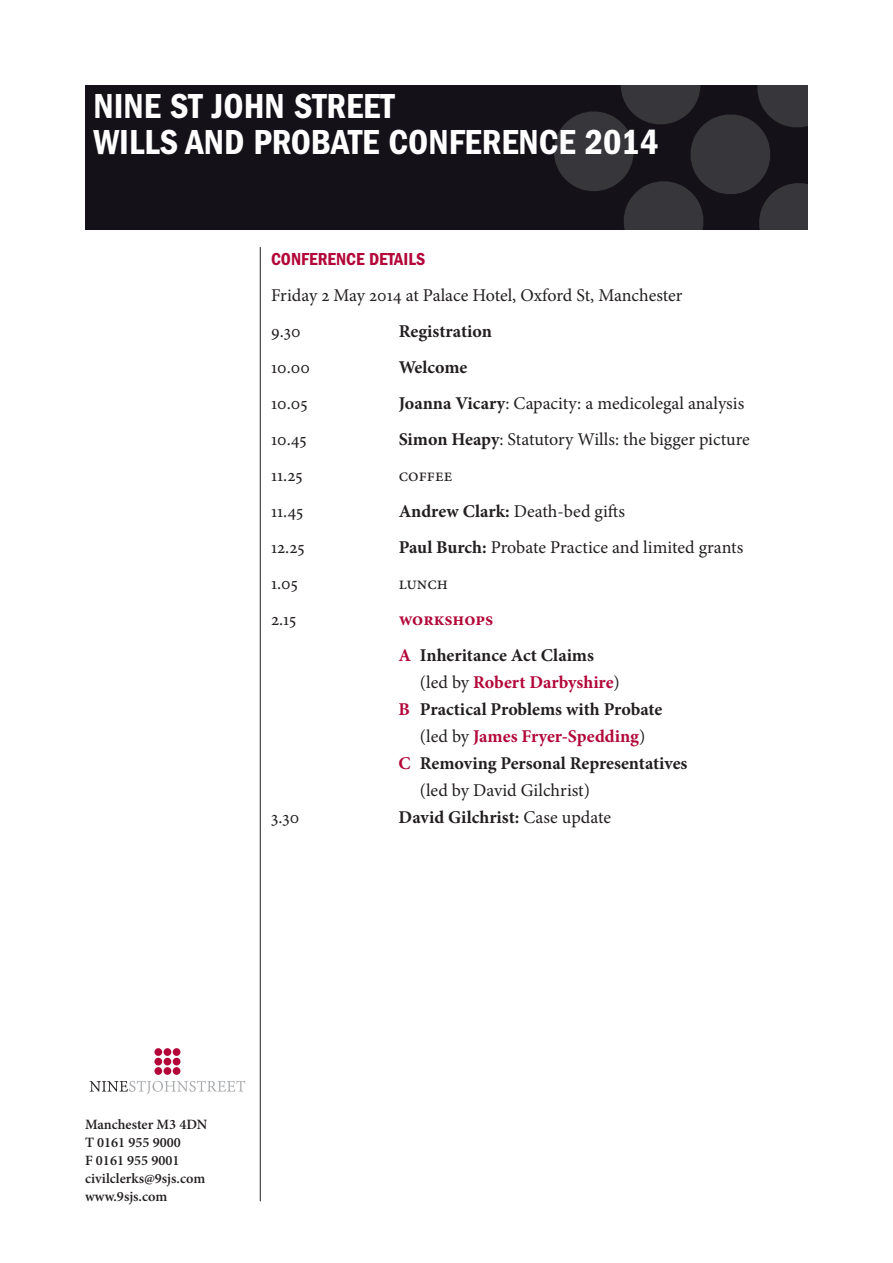
<style>
.page{position:relative;width:893px;height:1263px;background:#fff}
.page>*{position:absolute;margin:0;border:0;box-sizing:border-box;transform-origin:0 0}
.t1{font:36px/36px "ITC Franklin Gothic Std Dm Cd";color:#fff}
.t2{font:18px/36px "Minion Pro";color:#231f20}
.t3{font:700 18px/36px "Minion Pro";color:#231f20}
.t4{font:700 18px "Minion Pro";letter-spacing:-.005em;color:#b20738}
.t5{font:18px "ITC Franklin Gothic Std Dm Cd";color:#b20738}
.t6{font:600 14.25px/18px "Minion Pro";color:#231f20}
.s1{font-weight:700}
.s2{color:#b20738}
.s3{font-weight:400;color:#231f20}
.s4{font-weight:400}
</style>
<div class="page">
<div style="left:85px;top:85px;width:723px;height:144px;background:#141119"></div>
<svg style="left:554px;top:85px;width:254px;height:144px"></svg>
<div style="left:154px;top:1048px;width:8px;height:8px;background:#b20738;border-radius:50%"></div>
<div style="left:164px;top:1048px;width:7px;height:8px;background:#b20738;border-radius:50%"></div>
<div style="left:173px;top:1048px;width:7px;height:8px;background:#b20738;border-radius:50%"></div>
<div style="left:154px;top:1058px;width:8px;height:7px;background:#b20738;border-radius:50%"></div>
<div style="left:164px;top:1058px;width:7px;height:7px;background:#b20738;border-radius:50%"></div>
<div style="left:173px;top:1058px;width:7px;height:7px;background:#b20738;border-radius:50%"></div>
<div style="left:154px;top:1067px;width:8px;height:8px;background:#b20738;border-radius:50%"></div>
<div style="left:164px;top:1067px;width:7px;height:8px;background:#b20738;border-radius:50%"></div>
<div style="left:173px;top:1067px;width:7px;height:8px;background:#b20738;border-radius:50%"></div>
<svg style="left:90px;top:1081px;width:155px;height:13px"></svg>
<hr style="left:260px;top:247px;width:1px;height:954px;background:#231f20">
<h1 class="t1" style="left:94px;top:88px;width:237px">NINE ST JOHN STREET<br>WILLS</h1>
<h1 class="t1" style="left:186px;top:124px;width:21px">AND</h1>
<h1 class="t1" style="left:254px;top:124px;width:175px">PRO BATE CONFERENCE</h1>
<h1 class="t1" style="left:585px;top:124px;width:75px">2014</h1>
<p class="t5" style="left:271px;top:249px;width:156px">CONFERENCE DETAILS</p>
<p class="t2" style="left:271px;top:277px;width:413px">Friday 2 May 2014 at Palace Hotel, Oxford St, Manchester<br>9.30</p>
<p class="t3" style="left:399px;top:313px;width:95px">Registration</p>
<p class="t2" style="left:271px;top:349px;width:40px">10.00</p>
<p class="t3" style="left:399px;top:349px;width:70px">Welcome</p>
<p class="t2" style="left:271px;top:385px;width:38px">10.05</p>
<p class="t2" style="left:399px;top:385px;width:347px"><span class="s1">Joanna Vicary</span>: Capacity: a medicolegal analysis</p>
<p class="t2" style="left:271px;top:421px;width:37px">10.45</p>
<p class="t2" style="left:399px;top:421px;width:353px"><span class="s1">Simon Heapy</span>: Statutory Wills: the bigger picture</p>
<p class="t2" style="left:271px;top:457px;width:33px">11.25</p>
<p class="t2" style="left:399px;top:457px;width:55px">Coffee</p>
<p class="t2" style="left:271px;top:493px;width:34px">11.45</p>
<p class="t2" style="left:399px;top:493px;width:228px"><span class="s1">Andrew Clark:</span> Death-bed gifts</p>
<p class="t2" style="left:271px;top:529px;width:35px">12.25</p>
<p class="t2" style="left:399px;top:529px;width:346px"><span class="s1">Paul Burch:</span> Probate Practice and limited grants</p>
<p class="t2" style="left:271px;top:565px;width:28px">1.05</p>
<p class="t2" style="left:399px;top:565px;width:51px">lunch</p>
<p class="t2" style="left:271px;top:601px;width:27px">2.15</p>
<p class="t3" style="left:399px;top:601px;width:197px"><span class="s2">WORKSHOPS<br>A</span> Inheritance Act Claims</p>
<p class="t4" style="left:420px;top:670px;width:201px"><span class="s3">(led by</span> Robert Darbyshire<span class="s3">)</span></p>
<p class="t3" style="left:399px;top:691px;width:265px"><span class="s2">B</span> Practical Problems with Probate</p>
<p class="t4" style="left:420px;top:724px;width:227px"><span class="s3">(led by</span> James Fryer-Spedding<span class="s3">)</span></p>
<p class="t3" style="left:399px;top:745px;width:290px"><span class="s2">C</span> Removing Personal Representatives</p>
<p class="t2" style="left:420px;top:772px;width:172px">(led by David Gilchrist)</p>
<p class="t2" style="left:271px;top:799px;width:30px">3.30</p>
<p class="t3" style="left:399px;top:799px;width:214px">David Gilchrist: <span class="s4">Case update</span></p>
<p class="t6" style="left:85px;top:1115px;width:124px">Manchester M3 4DN<br>T 0161 955 9000<br>F 0161 955 9001 civilclerks@9sjs.com www.9sjs.com</p>
</div>
